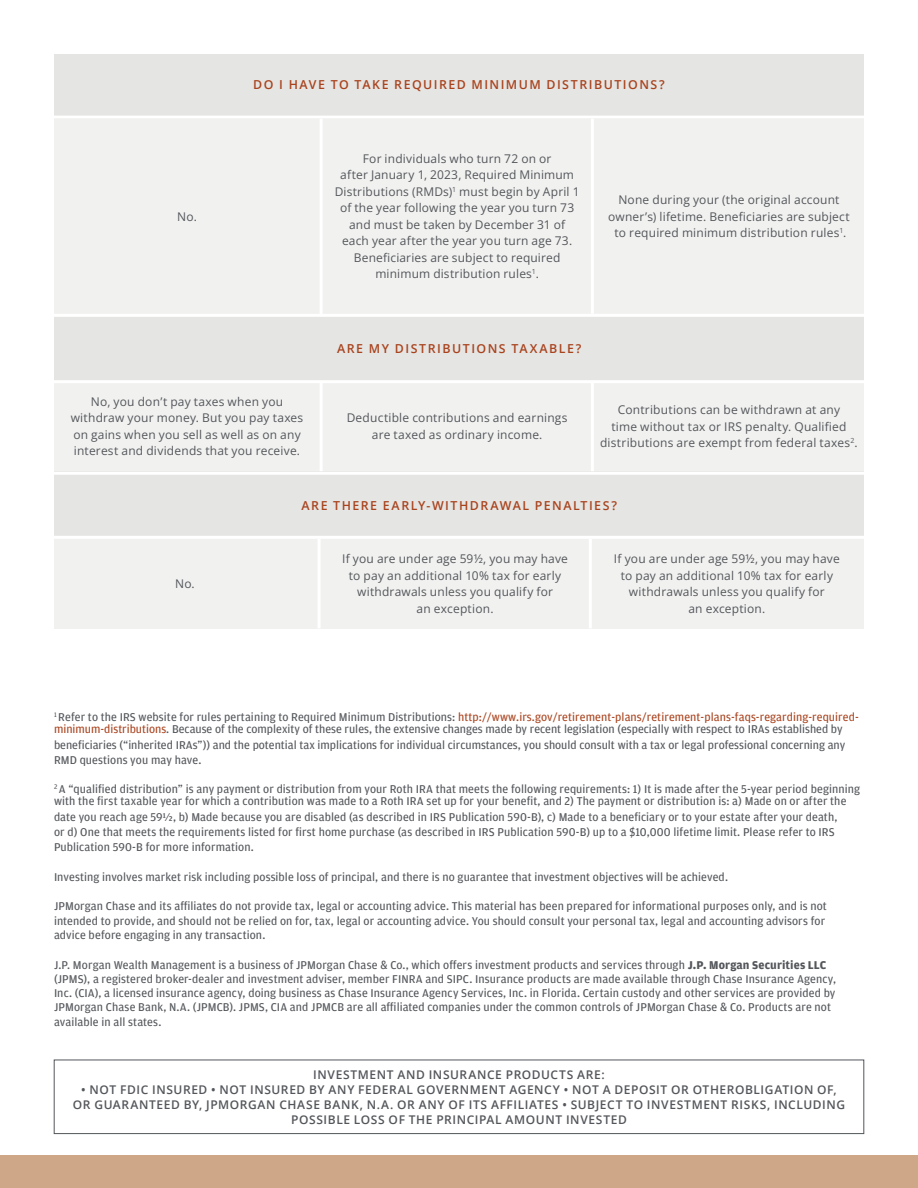
<style>
.page{position:relative;width:918px;height:1188px;background:#fff}
.page>*{position:absolute;margin:0;border:0;box-sizing:border-box;transform-origin:0 0}
.t1{font:600 12.45px "Open Sans";letter-spacing:.12em;color:#a9431e}
.t2{font:12px/14.2px "Amplitude";letter-spacing:.005em;color:#53565a}
.t3{font:12px/16.5px "Open Sans";letter-spacing:.015em;color:#53565a;text-align:center}
.t4{font:600 12px/15px "Open Sans";letter-spacing:.045em;color:#53565a;text-align:center}
.s1{color:#a9431e}
.s2{font-weight:700}
</style>
<div class="page">
<div style="left:0;top:1156px;width:918px;height:32px;background:#cda788"></div>
<div style="left:54px;top:54px;width:810px;height:574px;background:#f1f1f0"></div>
<div style="left:54px;top:55px;width:810px;height:64px;background:#e5e5e3"></div>
<hr style="left:54px;top:116px;width:810px;height:3px;background:#fff">
<hr style="left:320px;top:119px;width:3px;height:198px;background:#fff">
<hr style="left:591px;top:119px;width:3px;height:195px;background:#fff">
<div style="left:54px;top:317px;width:810px;height:64px;background:#e5e5e3"></div>
<div style="left:54px;top:472px;width:810px;height:64px;background:#e5e5e3"></div>
<hr style="left:52px;top:314px;width:812px;height:3px;background:#fff">
<hr style="left:54px;top:472px;width:810px;height:3px;background:#fff">
<hr style="left:54px;top:380px;width:810px;height:3px;background:#fff">
<hr style="left:54px;top:536px;width:810px;height:3px;background:#fff">
<hr style="left:320px;top:382px;width:3px;height:89px;background:#fff">
<hr style="left:318px;top:539px;width:3px;height:89px;background:#fff">
<hr style="left:591px;top:382px;width:3px;height:89px;background:#fff">
<hr style="left:589px;top:539px;width:3px;height:89px;background:#fff">
<div style="left:54px;top:1060px;width:810px;height:74px;border:1px solid #53565a"></div>
<p class="t3" style="left:177px;top:208px;width:21px">No.</p>
<p class="t1" style="left:253px;top:76px;width:413px">DO I HAVE TO TAKE REQUIRED MINIMUM DISTRIBUTIONS?</p>
<p class="t3" style="left:335px;top:150px;width:246px">For individuals who turn 72 on or<br>after January 1, 2023, Required Minimum Distributions (RMDs)<sup>1</sup> must begin by April 1 of the year following the year you turn 73 and must be taken by December 31 of each year after the year you turn age 73.<br>Beneficiaries are subject to required minimum distribution rules<sup>1</sup>.</p>
<p class="t1" style="left:337px;top:340px;width:246px">ARE MY DISTRIBUTIONS TAXABLE?</p>
<p class="t3" style="left:608px;top:191px;width:243px">None during your (the original account owner’s) lifetime. Beneficiaries are subject to required minimum distribution rules<sup>1</sup>.</p>
<p class="t3" style="left:71px;top:393px;width:234px">No, you don’t pay taxes when you withdraw your money. But you pay taxes on gains when you sell as well as on any interest and dividends that you receive.</p>
<p class="t3" style="left:347px;top:410px;width:222px">Deductible contributions and earnings are taxed as ordinary income.</p>
<p class="t3" style="left:600px;top:401px;width:259px">Contributions can be withdrawn at any<br>time without tax or IRS penalty. Qualified distributions are exempt from federal taxes<sup>2</sup>.</p>
<p class="t3" style="left:175px;top:575px;width:21px">No.</p>
<p class="t1" style="left:301px;top:497px;width:317px">ARE THERE EARLY-WITHDRAWAL PENALTIES?</p>
<p class="t3" style="left:342px;top:550px;width:227px">If you are under age 59½, you may have to pay an additional 10% tax for early withdrawals unless you qualify for<br>an exception.</p>
<p class="t3" style="left:614px;top:550px;width:227px">If you are under age 59½, you may have to pay an additional 10% tax for early withdrawals unless you qualify for<br>an exception.</p>
<p class="t2" style="left:54px;top:711px;width:806px;line-height:12.3px"><sup>1</sup> Refer to the IRS website for rules pertaining to Required Minimum Distributions: <span class="s1">http://www.irs.gov/retirement-plans/retirement-plans-faqs-regarding-required&shy;minimum-distributions</span>. Because of the complexity of these rules, the extensive changes made by recent legislation (especially with respect to IRAs established by</p>
<p class="t2" style="left:54px;top:737px;width:793px;line-height:15.6px">beneficiaries (“inherited IRAs”)) and the potential tax implications for individual circumstances, you should consult with a tax or legal professional concerning any<br>RMD questions you may have.</p>
<p class="t2" style="left:54px;top:783px;width:807px;line-height:12.1px"><sup>2</sup> A “qualified distribution” is any payment or distribution from your Roth IRA that meets the following requirements: 1) It is made after the 5-year period beginning with the first taxable year for which a contribution was made to a Roth IRA set up for your benefit, and 2) The payment or distribution is: a) Made on or after the</p>
<p class="t2" style="left:54px;top:809px;width:785px;line-height:15.3px">date you reach age 59½, b) Made because you are disabled (as described in IRS Publication 590-B), c) Made to a beneficiary or to your estate after your death, or d) One that meets the requirements listed for first home purchase (as described in IRS Publication 590-B) up to a $10,000 lifetime limit. Please refer to IRS<br>Publication 590-B for more information.</p>
<p class="t2" style="left:54px;top:870px;width:676px">Investing involves market risk including possible loss of principal, and there is no guarantee that investment objectives will be achieved.</p>
<p class="t2" style="left:54px;top:899px;width:774px">JPMorgan Chase and its affiliates do not provide tax, legal or accounting advice. This material has been prepared for informational purposes only, and is not intended to provide, and should not be relied on for, tax, legal or accounting advice. You should consult your personal tax, legal and accounting advisors for advice before engaging in any transaction.</p>
<p class="t2" style="left:54px;top:958px;width:784px">J.P. Morgan Wealth Management is a business of JPMorgan Chase &amp; Co., which offers investment products and services through <span class="s2">J.P. Morgan Securities LLC </span>(JPMS), a registered broker-dealer and investment adviser, member FINRA and SIPC. Insurance products are made available through Chase Insurance Agency, Inc. (CIA), a licensed insurance agency, doing business as Chase Insurance Agency Services, Inc. in Florida. Certain custody and other services are provided by JPMorgan Chase Bank, N.A. (JPMCB). JPMS, CIA and JPMCB are all affiliated companies under the common controls of JPMorgan Chase &amp; Co. Products are not available in all states.</p>
<p class="t4" style="left:313px;top:1067px;width:293px">INVESTMENT AND INSURANCE PRODUCTS ARE:</p>
<p class="t4" style="left:73px;top:1082px;width:774px">• NOT FDIC INSURED • NOT INSURED BY ANY FEDERAL GOVERNMENT AGENCY • NOT A DEPOSIT OR OTHEROBLIGATION OF,<br>OR GUARANTEED BY, JPMORGAN CHASE BANK, N.A. OR ANY OF ITS AFFILIATES • SUBJECT TO INVESTMENT RISKS, INCLUDING<br>POSSIBLE LOSS OF THE PRINCIPAL AMOUNT INVESTED</p>
</div>
